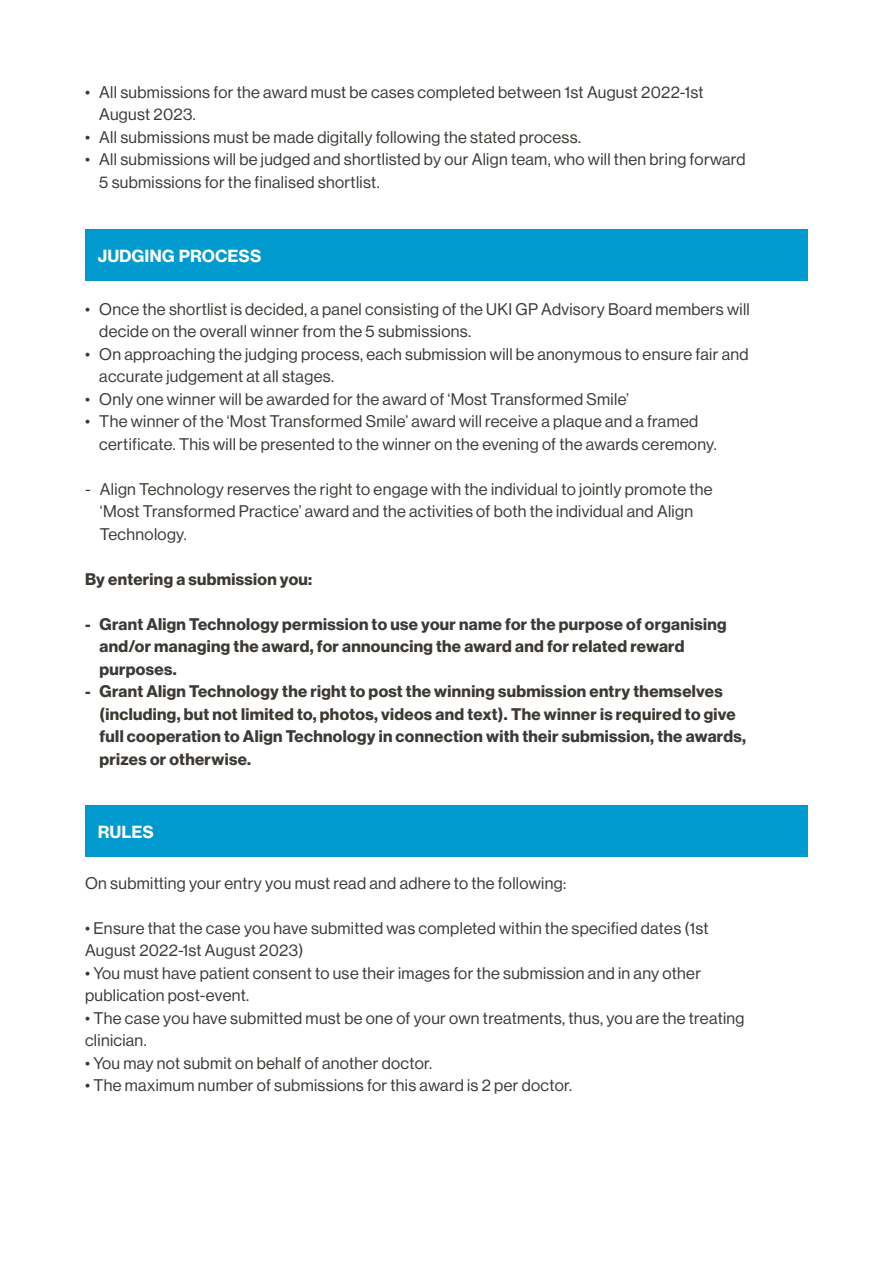
<style>
.page{position:relative;width:893px;height:1263px;background:#fff}
.page>*{position:absolute;margin:0;border:0;box-sizing:border-box;transform-origin:0 0}
.t1{font:16.5px/22.5px "N Haas Grotesk DS Pro 55 Rg";letter-spacing:.02em;color:#3d3935}
.t2{font:16.5px/22.5px "N Haas Grotesk DS Pro 75 Bd";letter-spacing:.02em;color:#3d3935}
.t3{font:16.5px "N Haas Grotesk TX Pro 75 Bd";color:#fff}
</style>
<div class="page">
<div style="left:85px;top:806px;width:723px;height:51px;background:#009ace"></div>
<div style="left:85px;top:230px;width:723px;height:51px;background:#009ace"></div>
<p class="t1" style="left:99px;top:81px;width:606px;text-indent:-14px">• All submissions for the award must be cases completed between 1st August 2022-1st<br>August 2023.</p>
<p class="t1" style="left:85px;top:126px;width:498px">• All submissions must be made digitally following the stated process.</p>
<p class="t1" style="left:99px;top:148px;width:648px;text-indent:-14px">• All submissions will be judged and shortlisted by our Align team, who will then bring forward<br>5 submissions for the finalised shortlist.</p>
<p class="t3" style="left:98px;top:245px;width:165px">JUDGING PROCESS</p>
<p class="t1" style="left:99px;top:298px;width:652px;text-indent:-14px">• Once the shortlist is decided, a panel consisting of the UKI GP Advisory Board members will decide on the overall winner from the 5 submissions.</p>
<p class="t1" style="left:99px;top:343px;width:651px;text-indent:-14px">• On approaching the judging process, each submission will be anonymous to ensure fair and accurate judgement at all stages.</p>
<p class="t1" style="left:85px;top:388px;width:545px">• Only one winner will be awarded for the award of ‘Most Transformed Smile’</p>
<p class="t1" style="left:99px;top:410px;width:619px;text-indent:-14px">• The winner of the ‘Most Transformed Smile’ award will receive a plaque and a framed certificate. This will be presented to the winner on the evening of the awards ceremony.</p>
<p class="t1" style="left:100px;top:478px;width:614px;text-indent:-15px">- Align Technology reserves the right to engage with the individual to jointly promote the ‘Most Transformed Practice’ award and the activities of both the individual and Align<br>Technology.</p>
<p class="t2" style="left:85px;top:568px;width:229px">By entering a submission you:</p>
<p class="t2" style="left:100px;top:613px;width:628px;text-indent:-15px">- Grant Align Technology permission to use your name for the purpose of organising and/or managing the award, for announcing the award and for related reward purposes.</p>
<p class="t2" style="left:100px;top:680px;width:648px;text-indent:-15px">- Grant Align Technology the right to post the winning submission entry themselves (including, but not limited to, photos, videos and text). The winner is required to give full cooperation to Align Technology in connection with their submission, the awards, prizes or otherwise.</p>
<p class="t3" style="left:98px;top:821px;width:58px">RULES</p>
<p class="t1" style="left:85px;top:872px;width:483px">On submitting your entry you must read and adhere to the following:</p>
<p class="t1" style="left:85px;top:917px;width:625px">• Ensure that the case you have submitted was completed within the specified dates (1st<br>August 2022-1st August 2023)</p>
<p class="t1" style="left:85px;top:962px;width:617px">• You must have patient consent to use their images for the submission and in any other publication post-event.</p>
<p class="t1" style="left:85px;top:1007px;width:661px">• The case you have submitted must be one of your own treatments, thus, you are the treating clinician.</p>
<p class="t1" style="left:85px;top:1052px;width:349px">• You may not submit on behalf of another doctor.</p>
<p class="t1" style="left:85px;top:1074px;width:489px">• The maximum number of submissions for this award is 2 per doctor.</p>
</div>
